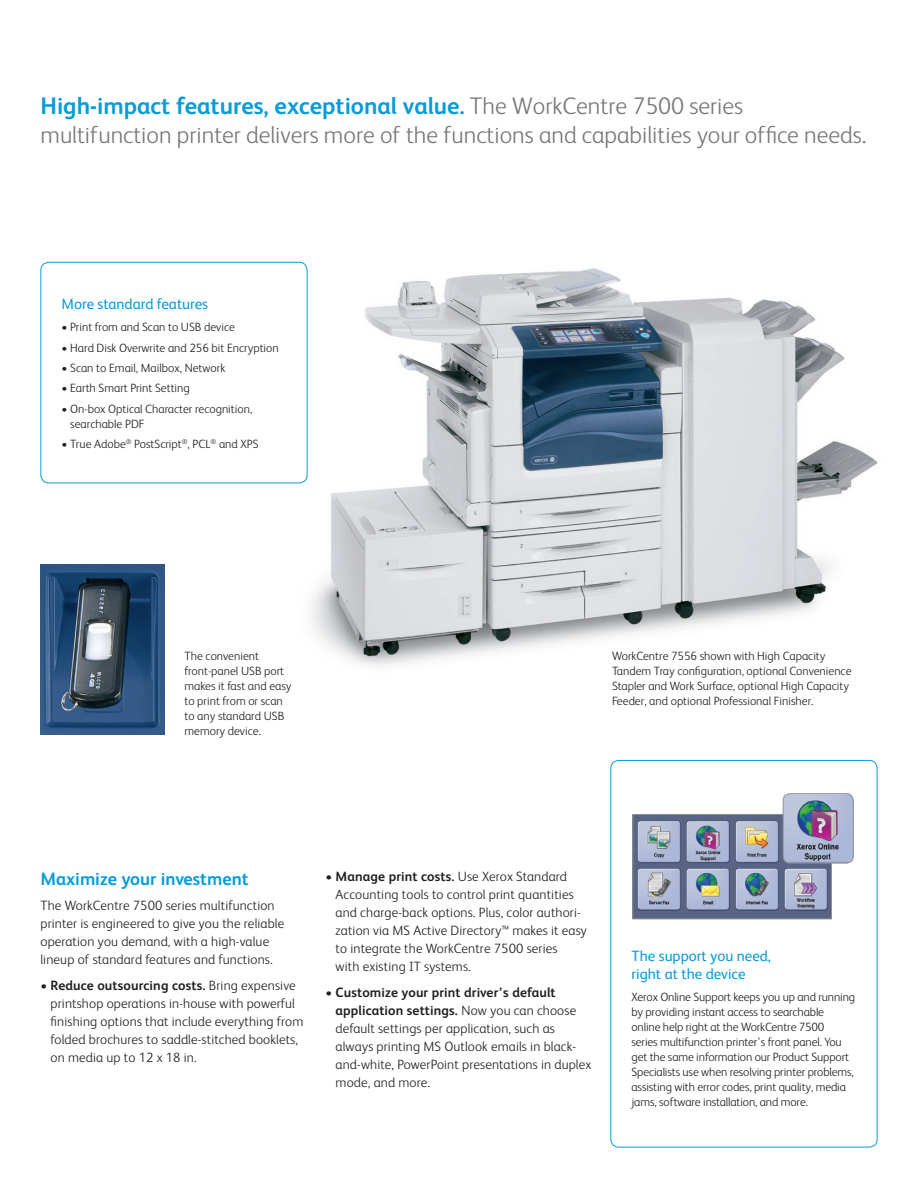
<style>
.page{position:relative;width:918px;height:1188px;background:#fff}
.page>*{position:absolute;margin:0;border:0;box-sizing:border-box;transform-origin:0 0}
.t1{font:300 24px/28.5px "Xerox Sans";color:#76787b}
.t2{font:700 18px "Xerox Sans";color:#069bda}
.t3{font:15px/18px "Xerox Sans";color:#069bda}
.t4{font:300 13.5px/18px "Xerox Sans";letter-spacing:.01em;color:#231f20}
.t5{font:300 12px/15px "Xerox Sans";color:#231f20}
.s1{font-weight:700;color:#069bda}
.s2{font-weight:700}
</style>
<div class="page">
<img style="left:256px;top:262px;width:622px;height:404px">
<svg style="left:637px;top:346px;width:13px;height:2px"></svg>
<div style="left:610px;top:760px;width:267px;height:388px;border:1px solid #069bda;border-radius:8px"></div>
<div style="left:41px;top:262px;width:267px;height:221px;border:1px solid #069bda;border-radius:8px"></div>
<img style="left:40px;top:565px;width:125px;height:169px">
<img style="left:634px;top:816px;width:196px;height:101px">
<div style="left:632px;top:814px;width:200px;height:105px;border:1px solid #919396"></div>
<img style="left:783px;top:794px;width:70px;height:69px">
<div style="left:783px;top:793px;width:71px;height:71px;border:1px solid #919396;border-radius:7px"></div>
<h1 class="t1" style="left:40px;top:91px;width:828px"><span class="s1">High-impact features, exceptional value.</span> The WorkCentre 7500 series multifunction printer delivers more of the functions and capabilities your office needs.</h1>
<p class="t3" style="left:62px;top:294px;width:148px">More standard features</p>
<p class="t5" style="left:62px;top:319px;width:175px">• Print from and Scan to USB device</p>
<p class="t5" style="left:62px;top:339px;width:219px">• Hard Disk Overwrite and 256 bit Encryption</p>
<p class="t5" style="left:62px;top:360px;width:165px">• Scan to Email, Mailbox, Network</p>
<p class="t5" style="left:62px;top:380px;width:130px">• Earth Smart Print Setting</p>
<p class="t5" style="left:70px;top:401px;width:184px;text-indent:-9px">• On-box Optical Character recognition, searchable PDF</p>
<p class="t5" style="left:62px;top:436px;width:199px">• True Adobe<sup>®</sup> PostScript<sup>®</sup>, PCL<sup>®</sup> and XPS</p>
<p class="t5" style="left:184px;top:648px;width:108px">The convenient front-panel USB port makes it fast and easy to print from or scan to any standard USB memory device.</p>
<p class="t5" style="left:612px;top:648px;width:241px">WorkCentre 7556 shown with High Capacity Tandem Tray configuration, optional Convenience Stapler and Work Surface, optional High Capacity Feeder, and optional Professional Finisher.</p>
<h2 class="t2" style="left:40px;top:866px;width:210px">Maximize your investment</h2>
<p class="t4" style="left:40px;top:896px;width:245px">The WorkCentre 7500 series multifunction printer is engineered to give you the reliable operation you demand, with a high-value lineup of standard features and functions.</p>
<p class="t4" style="left:51px;top:975px;width:254px;text-indent:-10px">• <span class="s2">Reduce outsourcing costs.</span> Bring expensive printshop operations in-house with powerful finishing options that include everything from folded brochures to saddle-stitched booklets, on media up to 12 x 18 in.</p>
<p class="t4" style="left:336px;top:867px;width:253px;text-indent:-10px">• <span class="s2">Manage print costs.</span> Use Xerox Standard Accounting tools to control print quantities and charge-back options. Plus, color authori&shy;zation via MS Active Directory™ makes it easy to integrate the WorkCentre 7500 series<br>with existing IT systems.</p>
<p class="t4" style="left:336px;top:982px;width:257px;text-indent:-10px">• <span class="s2">Customize your print driver’s default application settings.</span> Now you can choose default settings per application, such as always printing MS Outlook emails in black&shy;and-white, PowerPoint presentations in duplex mode, and more.</p>
<p class="t3" style="left:632px;top:946px;width:141px">The support you need, right at the device</p>
<p class="t5" style="left:632px;top:989px;width:225px">Xerox Online Support keeps you up and running by providing instant access to searchable online help right at the WorkCentre 7500<br>series multifunction printer’s front panel. You get the same information our Product Support Specialists use when resolving printer problems, assisting with error codes, print quality, media jams, software installation, and more.</p>
</div>
